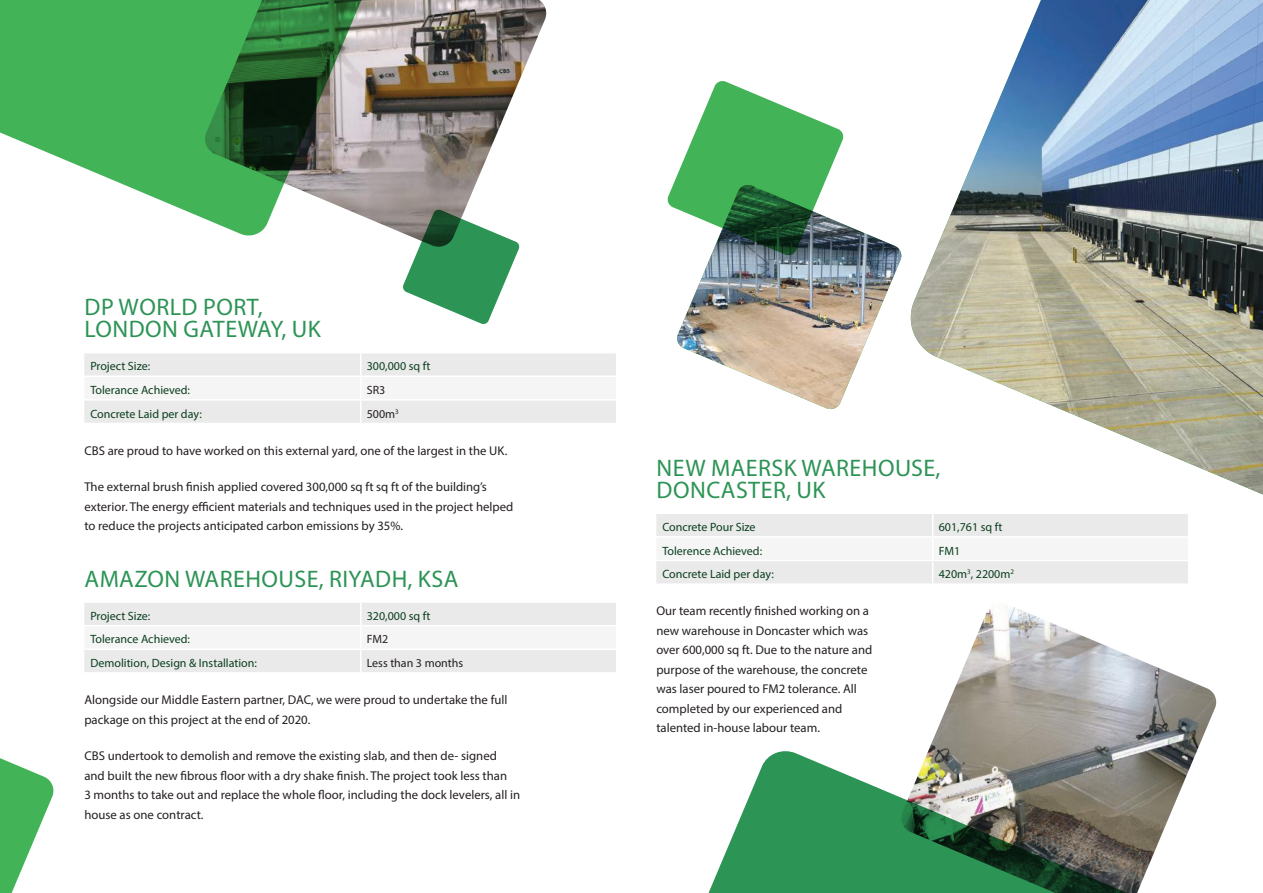
<style>
.page{position:relative;width:1263px;height:893px;background:#fff}
.page>*{position:absolute;margin:0;border:0;box-sizing:border-box;transform-origin:0 0}
.t1{font:24px/22.5px "Myriad Pro";letter-spacing:.02em;color:#2c9455}
.t2{font:12.75px/19.5px "Myriad Pro";color:#241f1f}
.t3{font:12px "Myriad Pro";color:#0a3f1f}
.t4{font:12px "Myriad Pro";color:#241f1f}
</style>
<div class="page">
<svg style="left:84px;top:353px;width:532px;height:70px"></svg>
<svg style="left:84px;top:603px;width:532px;height:69px"></svg>
<svg style="left:656px;top:514px;width:249px;height:69px"></svg>
<img style="left:677px;top:224px;width:225px;height:186px">
<img style="left:929px;top:607px;width:288px;height:217px">
<svg style="left:403px;top:249px;width:116px;height:75px"></svg>
<svg style="left:708px;top:748px;width:458px;height:145px;background:#689274"></svg>
<svg style="left:0;top:758px;width:54px;height:135px"></svg>
<svg style="left:0;top:0;width:203px;height:218px;fill:#42b357"></svg>
<svg style="left:667px;top:81px;width:177px;height:175px"></svg>
<svg style="left:905px;top:514px;width:283px;height:93px"></svg>
<img style="left:910px;top:0;width:353px;height:495px">
<img style="left:203px;top:0;width:344px;height:249px">
<h1 class="t1" style="left:85px;top:295px;width:238px">DP WORLD PORT,<br>LONDON GATEWAY, UK</h1>
<p class="t3" style="left:90px;top:359px;width:61px">Project Size:</p>
<p class="t3" style="left:367px;top:359px;width:65px">300,000 sq ft</p>
<p class="t3" style="left:90px;top:382px;width:101px">Tolerance Achieved:</p>
<p class="t4" style="left:367px;top:382px;width:20px">SR3</p>
<p class="t3" style="left:90px;top:406px;width:113px">Concrete Laid per day:</p>
<p class="t4" style="left:367px;top:406px;width:34px">500m<sup>3</sup></p>
<p class="t2" style="left:84px;top:440px;width:424px">CBS are proud to have worked on this external yard, one of the largest in the UK.</p>
<p class="t2" style="left:84px;top:477px;width:431px">The external brush finish applied covered 300,000 sq ft sq ft of the building’s exterior. The energy efficient materials and techniques used in the project helped to reduce the projects anticipated carbon emissions by 35%.</p>
<h1 class="t1" style="left:85px;top:567px;width:375px">AMAZON WAREHOUSE, RIYADH, KSA</h1>
<p class="t3" style="left:90px;top:608px;width:61px">Project Size:</p>
<p class="t3" style="left:367px;top:608px;width:65px">320,000 sq ft</p>
<p class="t3" style="left:90px;top:632px;width:101px">Tolerance Achieved:</p>
<p class="t4" style="left:367px;top:632px;width:23px">FM2</p>
<p class="t3" style="left:90px;top:655px;width:168px">Demolition, Design &amp; Installation:</p>
<p class="t4" style="left:367px;top:655px;width:98px">Less than 3 months</p>
<p class="t2" style="left:84px;top:690px;width:425px">Alongside our Middle Eastern partner, DAC, we were proud to undertake the full package on this project at the end of 2020.</p>
<p class="t2" style="left:84px;top:746px;width:437px">CBS undertook to demolish and remove the existing slab, and then de- signed and built the new fibrous floor with a dry shake finish. The project took less than<br>3 months to take out and replace the whole floor, including the dock levelers, all in house as one contract.</p>
<h1 class="t1" style="left:656px;top:456px;width:285px">NEW MAERSK WAREHOUSE,<br>DONCASTER, UK</h1>
<p class="t3" style="left:662px;top:519px;width:95px">Concrete Pour Size</p>
<p class="t3" style="left:939px;top:519px;width:65px">601,761 sq ft</p>
<p class="t3" style="left:662px;top:543px;width:101px">Tolerence Achieved:</p>
<p class="t3" style="left:939px;top:543px;width:23px">FM1</p>
<p class="t3" style="left:662px;top:567px;width:113px">Concrete Laid per day:</p>
<p class="t3" style="left:939px;top:567px;width:77px">420m<sup>3</sup>, 2200m<sup>2</sup></p>
<p class="t2" style="left:656px;top:601px;width:217px">Our team recently finished working on a new warehouse in Doncaster which was over 600,000 sq ft. Due to the nature and purpose of the warehouse, the concrete was laser poured to FM2 tolerance. All completed by our experienced and talented in-house labour team.</p>
</div>
